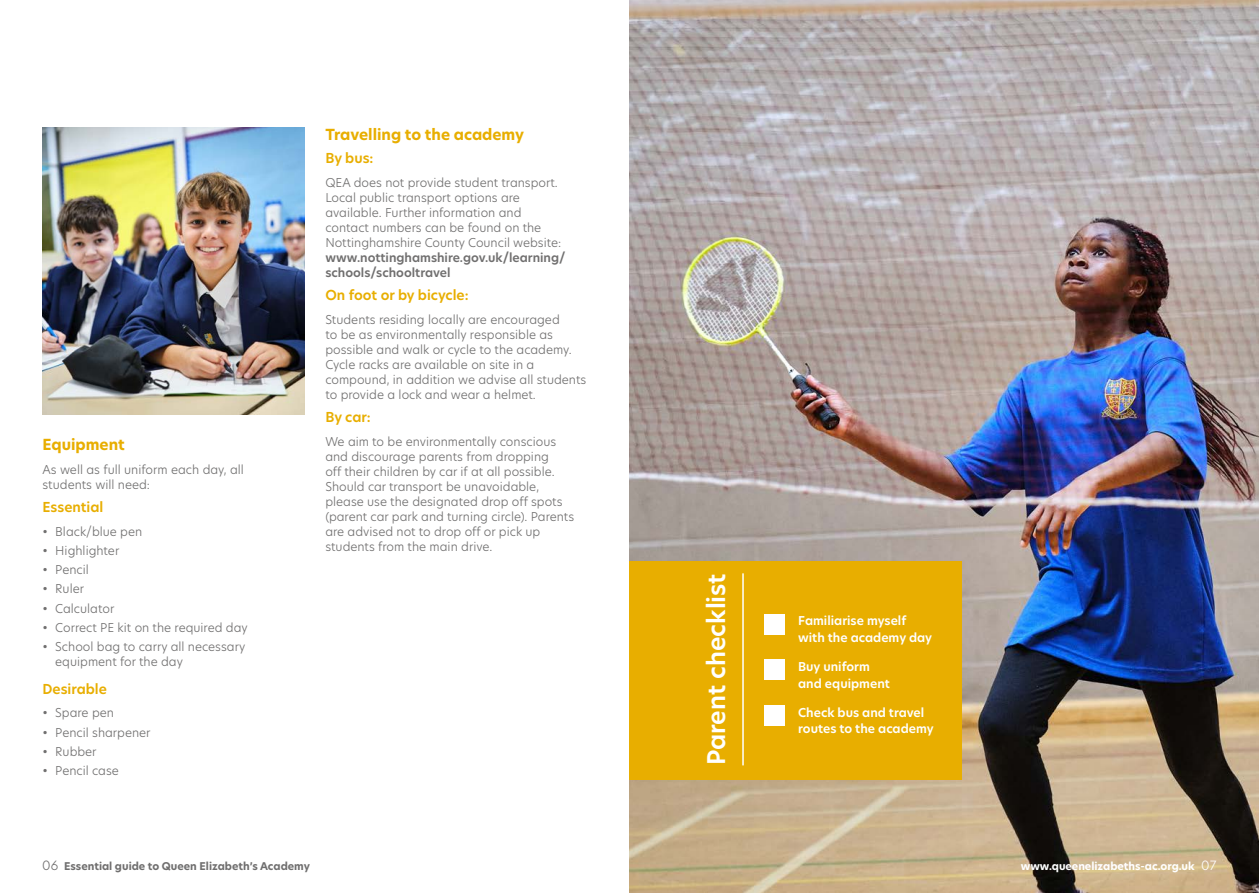
<style>
.page{position:relative;width:1259px;height:893px;background:#fff}
.page>*{position:absolute;margin:0;border:0;box-sizing:border-box;transform-origin:0 0}
.HN___Welcome_Header{font:600 24px "New Hero";color:#fff}
.HB_SUB_HEADINGS{font:700 15px "New Hero";color:#e8ae00}
.HB_SMALL_SUB_HEADINGS{font:600 13.5px "New Hero";color:#e8ae00}
.HN___Light___Body{font:300 12px/15px "New Hero";color:#706f6f}
.HB_BULL_POINTS_GREY{font:300 12px/15px "New Hero";color:#706f6f}
.HB_SMALL_SUB_HEADINGS-2{font:600 12px/16.5px "New Hero";color:#fff}
.HN___Light___Body-2{font:700 10.5px "New Hero";color:#706f6f}
.HN___Light___Body-3{font:700 10.5px "New Hero";color:#fff}
.s1{font-weight:600}
.s2{font-weight:300;font-size:12.6px}
</style>
<div class="page">
<img style="left:629px;top:0;width:630px;height:893px">
<img style="left:43px;top:128px;width:261px;height:287px">
<div style="left:629px;top:561px;width:333px;height:219px;background:#e8ae00"></div>
<hr style="left:742px;top:573px;width:2px;height:192px;background:#fff">
<div style="left:764px;top:614px;width:20px;height:20px;background:#fff"></div>
<div style="left:764px;top:659px;width:20px;height:21px;background:#fff"></div>
<div style="left:764px;top:705px;width:20px;height:21px;background:#fff"></div>
<p class="HB_SUB_HEADINGS" style="left:43px;top:434px;width:84px">Equipment</p>
<p class="HN___Light___Body" style="left:43px;top:461px;width:203px">As well as full uniform each day, all students will need:</p>
<p class="HB_SMALL_SUB_HEADINGS" style="left:43px;top:498px;width:62px">Essential</p>
<p class="HB_BULL_POINTS_GREY" style="left:43px;top:523px;width:101px">• Black/blue pen</p>
<p class="HB_BULL_POINTS_GREY" style="left:43px;top:543px;width:78px">• Highlighter</p>
<p class="HB_BULL_POINTS_GREY" style="left:43px;top:562px;width:48px">• Pencil</p>
<p class="HB_BULL_POINTS_GREY" style="left:43px;top:581px;width:43px">• Ruler</p>
<p class="HB_BULL_POINTS_GREY" style="left:43px;top:600px;width:73px">• Calculator</p>
<p class="HB_BULL_POINTS_GREY" style="left:43px;top:620px;width:207px">• Correct PE kit on the required day</p>
<p class="HB_BULL_POINTS_GREY" style="left:55px;top:639px;width:191px;text-indent:-13px">• School bag to carry all necessary equipment for the day</p>
<p class="HB_SMALL_SUB_HEADINGS" style="left:43px;top:680px;width:66px">Desirable</p>
<p class="HB_BULL_POINTS_GREY" style="left:43px;top:705px;width:73px">• Spare pen</p>
<p class="HB_BULL_POINTS_GREY" style="left:43px;top:724px;width:110px">• Pencil sharpener</p>
<p class="HB_BULL_POINTS_GREY" style="left:43px;top:744px;width:56px">• Rubber</p>
<p class="HB_BULL_POINTS_GREY" style="left:43px;top:763px;width:78px">• Pencil case</p>
<p class="HB_SUB_HEADINGS" style="left:325px;top:124px;width:200px">Travelling to the academy</p>
<p class="HB_SMALL_SUB_HEADINGS" style="left:325px;top:149px;width:50px">By bus:</p>
<p class="HN___Light___Body" style="left:325px;top:174px;width:242px">QEA does not provide student transport.<br>Local public transport options are available. Further information and contact numbers can be found on the Nottinghamshire County Council website: <span class="s1">www.nottinghamshire.gov.uk/learning/ schools/schooltravel</span></p>
<p class="HB_SMALL_SUB_HEADINGS" style="left:325px;top:286px;width:145px">On foot or by bicycle:</p>
<p class="HN___Light___Body" style="left:325px;top:311px;width:262px">Students residing locally are encouraged<br>to be as environmentally responsible as possible and walk or cycle to the academy.<br>Cycle racks are available on site in a compound, in addition we advise all students to provide a lock and wear a helmet.</p>
<p class="HB_SMALL_SUB_HEADINGS" style="left:325px;top:408px;width:47px">By car:</p>
<p class="HN___Light___Body" style="left:325px;top:433px;width:250px">We aim to be environmentally conscious and discourage parents from dropping<br>off their children by car if at all possible.<br>Should car transport be unavoidable, please use the designated drop off spots (parent car park and turning circle). Parents are advised not to drop off or pick up students from the main drive.</p>
<p class="HN___Welcome_Header" style="left:700px;top:765px;width:194px;rotate:-90deg">Parent checklist</p>
<p class="HB_SMALL_SUB_HEADINGS-2" style="left:798px;top:613px;width:135px">Familiarise myself with the academy day</p>
<p class="HB_SMALL_SUB_HEADINGS-2" style="left:798px;top:658px;width:93px">Buy uniform and equipment</p>
<p class="HB_SMALL_SUB_HEADINGS-2" style="left:798px;top:704px;width:137px">Check bus and travel routes to the academy</p>
<p class="HN___Light___Body-2" style="left:42px;top:859px;width:269px"><span class="s2">06</span> Essential guide to Queen Elizabeth’s Academy</p>
<p class="HN___Light___Body-3" style="left:1020px;top:859px;width:197px">www.queenelizabeths-ac.org.uk <span class="s2">07</span></p>
</div>
